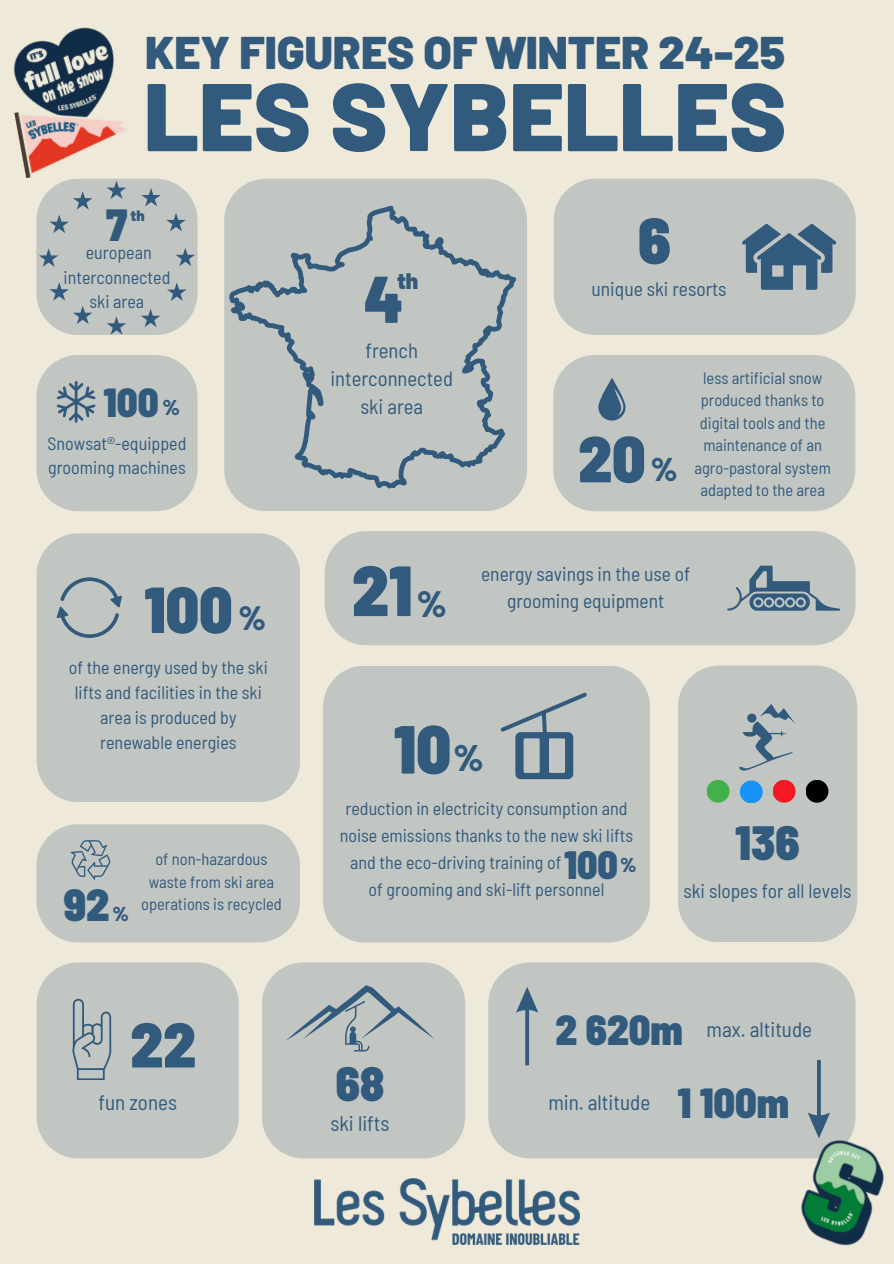
<style>
.page{position:relative;width:894px;height:1264px;background:#fff}
.page>*{position:absolute;margin:0;border:0;box-sizing:border-box;transform-origin:0 0}
.t1{font:900 96px "Barlow";color:#325a7d}
.t2{font:900 semi-condensed 70.95px "Barlow";color:#325a7d}
.t3{font:900 semi-condensed 67.8px "Barlow";color:#325a7d}
.t4{font:900 semi-condensed 66px "Barlow";color:#325a7d}
.t5{font:900 semi-condensed 64.95px "Barlow";color:#325a7d}
.t6{font:900 semi-condensed 63px "Barlow";color:#325a7d}
.t7{font:900 semi-condensed 48px "Barlow";color:#325a7d}
.t8{font:900 45.75px "Barlow";color:#325a7d}
.t9{font:900 semi-condensed 45px "Barlow";color:#325a7d}
.t10{font:900 semi-condensed 44.85px "Barlow";color:#325a7d}
.t11{font:900 semi-condensed 42px "Barlow";color:#325a7d}
.t12{font:900 semi-condensed 40.5px "Barlow";color:#325a7d}
.t13{font:900 semi-condensed 39.45px "Barlow";color:#325a7d}
.t14{font:900 36.9px "Barlow";color:#325a7d}
.t15{font:900 36.6px "Barlow";color:#325a7d}
.t16{font:900 33.75px "Barlow";color:#325a7d}
.t17{font:900 32.85px "Barlow";color:#325a7d}
.t18{font:900 22.5px "Barlow";color:#325a7d}
.t19{font:900 21.45px "Barlow";color:#325a7d}
.t20{font:semi-condensed 21px "Barlow";color:#325a7d}
.t21{font:semi-condensed 20.7px/28.2px "Barlow";color:#325a7d;text-align:center}
.t22{font:900 20.1px "Barlow";color:#325a7d}
.t23{font:semi-condensed 19.5px/27px "Barlow";color:#325a7d;text-align:center}
.t24{font:semi-condensed 18px/24.8px "Barlow";color:#325a7d;text-align:center}
.t25{font:semi-condensed 16.5px/22.5px "Barlow";color:#325a7d;text-align:center}
.t26{font:900 15px "Barlow";color:#325a7d}
</style>
<div class="page">
<div style="left:0;top:0;width:893px;height:1263px;background:#eee9d9"></div>
<img style="left:13px;top:27px;width:101px;height:66px">
<img style="left:14px;top:93px;width:112px;height:85px">
<img style="left:314px;top:1178px;width:265px;height:66px">
<div style="left:36px;top:179px;width:161px;height:156px;background:#c1c6c2;border-radius:42px"></div>
<svg style="left:107px;top:180px;width:19px;height:19px"></svg>
<svg style="left:176px;top:248px;width:19px;height:18px"></svg>
<svg style="left:167px;top:282px;width:19px;height:19px"></svg>
<svg style="left:141px;top:309px;width:19px;height:18px"></svg>
<svg style="left:49px;top:282px;width:43px;height:42px"></svg>
<svg style="left:39px;top:248px;width:19px;height:19px"></svg>
<svg style="left:49px;top:191px;width:43px;height:42px"></svg>
<svg style="left:141px;top:188px;width:20px;height:18px"></svg>
<svg style="left:166px;top:213px;width:20px;height:18px"></svg>
<svg style="left:107px;top:316px;width:19px;height:19px"></svg>
<svg style="left:224px;top:179px;width:303px;height:332px;background:#c4c8c3"></svg>
<svg style="left:229px;top:206px;width:287px;height:282px;background:#b5bdbc"></svg>
<div style="left:553px;top:179px;width:302px;height:156px;background:#c1c6c2"></div>
<svg style="left:741px;top:224px;width:95px;height:66px;background:#6b8598"></svg>
<div style="left:553px;top:355px;width:302px;height:156px;background:#c1c6c2"></div>
<svg style="left:598px;top:378px;width:27px;height:42px"></svg>
<div style="left:36px;top:355px;width:161px;height:156px;background:#c1c6c2;border-radius:42px"></div>
<svg style="left:57px;top:381px;width:39px;height:41px"></svg>
<div style="left:678px;top:665px;width:179px;height:277px;background:#c1c6c2"></div>
<svg style="left:739px;top:703px;width:56px;height:68px;background:#a2aeb3"></svg>
<div style="left:706px;top:779px;width:23px;height:23px;background:#43b14b;border-radius:50%"></div>
<div style="left:739px;top:780px;width:23px;height:23px;background:#1893f8;border-radius:50%"></div>
<div style="left:772px;top:779px;width:23px;height:23px;background:#f41823;border-radius:50%"></div>
<div style="left:805px;top:779px;width:23px;height:23px;background:#000;border-radius:50%"></div>
<div style="left:323px;top:666px;width:326px;height:276px;background:#c1c6c2"></div>
<svg style="left:500px;top:692px;width:86px;height:87px;background:#9aa8af"></svg>
<div style="left:37px;top:533px;width:263px;height:269px;background:#c1c6c2"></div>
<svg style="left:57px;top:577px;width:65px;height:60px;background:#a8b3b6"></svg>
<div style="left:324px;top:531px;width:531px;height:114px;background:#c1c6c2"></div>
<svg style="left:727px;top:565px;width:112px;height:45px;background:#91a1aa"></svg>
<div style="left:37px;top:962px;width:202px;height:196px;background:#c1c6c2"></div>
<svg style="left:262px;top:962px;width:203px;height:196px;background:#bec3c0"></svg>
<div style="left:488px;top:962px;width:367px;height:196px;background:#c1c6c2"></div>
<svg style="left:516px;top:986px;width:22px;height:79px;background:#9ba9af"></svg>
<svg style="left:807px;top:1059px;width:22px;height:73px;background:#99a8ae"></svg>
<svg style="left:36px;top:824px;width:264px;height:118px;background:#c1c6c2"></svg>
<img style="left:788px;top:1132px;width:96px;height:114px">
<p class="t8" style="left:145px;top:24px;width:641px">KEY FIGURES OF WINTER 24-25</p>
<h3 class="t1" style="left:144px;top:55px;width:644px">LES SYBELLES</h3>
<p class="t9" style="left:106px;top:196px;width:23px">7</p>
<p class="t24" style="left:63px;top:239px;width:108px">european interconnected ski area</p>
<h4 class="t26" style="left:131px;top:206px;width:16px">th</h4>
<p class="t12" style="left:103px;top:376px;width:57px">100</p>
<p class="t24" style="left:47px;top:430px;width:140px;text-align:left">Snowsat®-equipped grooming machines</p>
<h5 class="t19" style="left:162px;top:393px;width:19px">%</h5>
<p class="t5" style="left:144px;top:568px;width:90px">100</p>
<p class="t16" style="left:238px;top:596px;width:29px">%</p>
<p class="t24" style="left:69px;top:654px;width:200px">of the energy used by the ski lifts and facilities in the ski area is produced by renewable energies</p>
<p class="t10" style="left:64px;top:875px;width:47px">92</p>
<p class="t22" style="left:112px;top:900px;width:18px">%</p>
<p class="t25" style="left:141px;top:847px;width:142px">of non-hazardous waste from ski area operations is recycled</p>
<p class="t6" style="left:130px;top:1004px;width:67px">22</p>
<p class="t20" style="left:98px;top:1089px;width:80px">fun zones</p>
<p class="t18" style="left:397px;top:267px;width:23px">th</p>
<h5 class="t4" style="left:364px;top:257px;width:40px">4</h5>
<p class="t21" style="left:330px;top:335px;width:124px">french interconnected ski area</p>
<p class="t2" style="left:352px;top:545px;width:62px">21</p>
<p class="t15" style="left:417px;top:580px;width:31px">%</p>
<p class="t5" style="left:637px;top:199px;width:34px">6</p>
<p class="t23" style="left:591px;top:275px;width:137px">unique ski resorts</p>
<h6 class="t5" style="left:578px;top:417px;width:69px">20</h6>
<p class="t17" style="left:650px;top:448px;width:28px">%</p>
<p class="t25" style="left:694px;top:366px;width:138px">less artificial snow produced thanks to digital tools and the maintenance of an agro-pastoral system adapted to the area</p>
<p class="t23" style="left:481px;top:559px;width:211px">energy savings in the use of grooming equipment</p>
<p class="t3" style="left:393px;top:705px;width:59px">10</p>
<p class="t14" style="left:453px;top:734px;width:31px">%</p>
<p class="t24" style="left:345px;top:795px;width:283px">reduction in electricity consumption and</p>
<p class="t24" style="left:339px;top:822px;width:295px">noise emissions thanks to the new ski lifts</p>
<p class="t24" style="left:350px;top:849px;width:213px">and the eco-driving training of</p>
<h2 class="t24" style="left:368px;top:876px;width:237px">of grooming and ski-lift personnel</h2>
<p class="t13" style="left:564px;top:839px;width:55px">100</p>
<p class="t22" style="left:620px;top:852px;width:18px">%</p>
<p class="t7" style="left:735px;top:812px;width:66px">136</p>
<p class="t23" style="left:683px;top:877px;width:170px">ski slopes for all levels</p>
<p class="t7" style="left:335px;top:1052px;width:50px">68</p>
<p class="t20" style="left:330px;top:1109px;width:60px">ski lifts</p>
<p class="t11" style="left:555px;top:1002px;width:129px">2 620m</p>
<p class="t20" style="left:706px;top:1015px;width:107px">max. altitude</p>
<p class="t20" style="left:548px;top:1088px;width:103px">min. altitude</p>
<p class="t11" style="left:677px;top:1075px;width:113px">1 100m</p>
</div>
